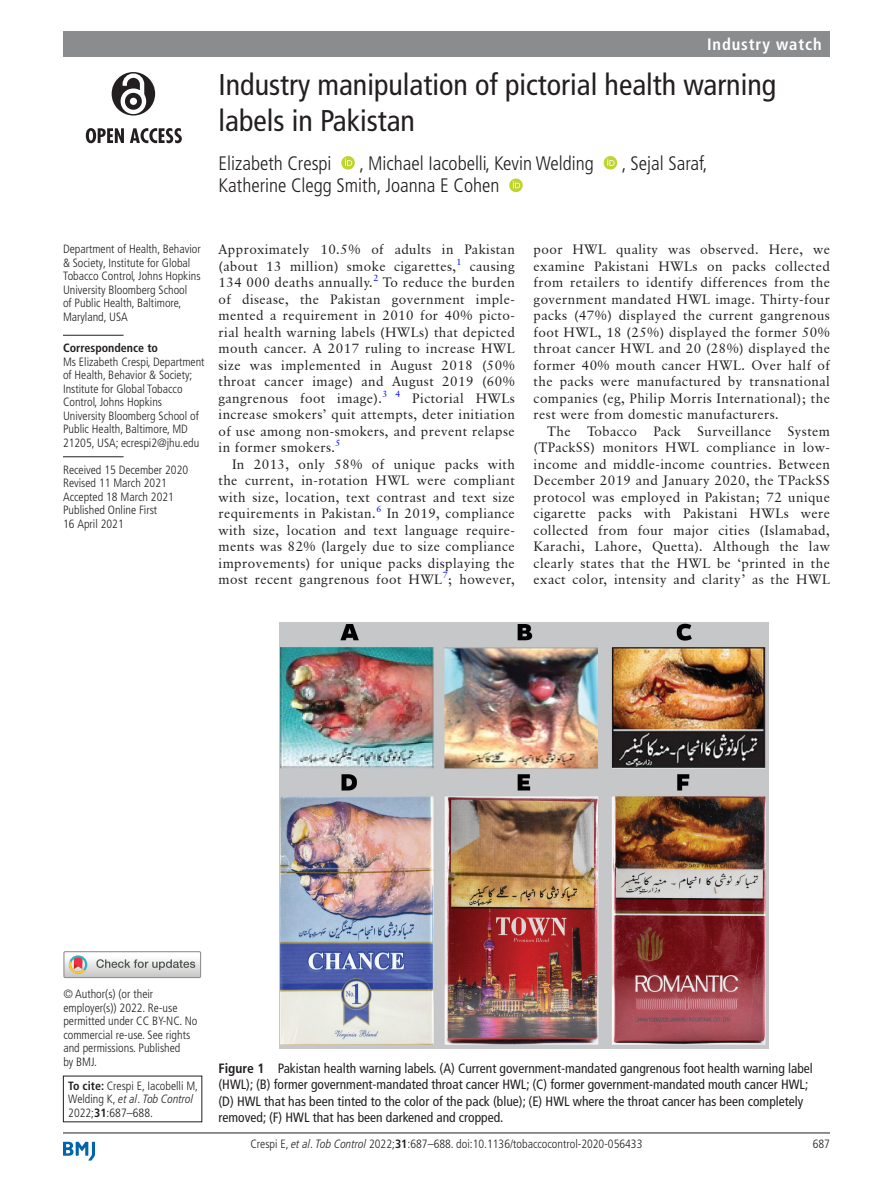
<style>
.page{position:relative;width:893px;height:1191px;background:#fff}
.page>*{position:absolute;margin:0;border:0;box-sizing:border-box;transform-origin:0 0}
.t1{font:condensed 30px/36px "Frutiger LT Pro";color:#231f20}
.t2{font:300 condensed 19.5px "Frutiger LT Pro";color:#231f20}
.t3{font:700 condensed 16.5px "Frutiger LT Pro";letter-spacing:.055em;color:#fff}
.t4{font:13.5px/16.5px "Classical Garamond BT";letter-spacing:.03em;color:#231f20;text-align:justify}
.t5{font:condensed 13.5px/16.5px "Frutiger LT Pro";color:#231f20}
.t6{font:300 condensed 12px/13.5px "Frutiger LT Pro";color:#231f20}
.t7{font:300 condensed 12px/13.5px "Frutiger LT Std";color:#231f20}
.t8{font:700 condensed 12px "Frutiger LT Pro";color:#231f20}
.s1{font-weight:700}
.s2{font-style:italic}
</style>
<div class="page">
<hr style="left:63px;top:1132px;width:767px;height:1px;background:#231f20">
<svg style="left:63px;top:1141px;width:32px;height:19px"></svg>
<svg style="left:341px;top:156px;width:14px;height:14px"></svg>
<svg style="left:604px;top:156px;width:13px;height:14px"></svg>
<svg style="left:509px;top:178px;width:14px;height:14px"></svg>
<div style="left:63px;top:31px;width:767px;height:25px;background:#8a8c8e"></div>
<hr style="left:63px;top:335px;width:61px;height:1px;background:#231f20">
<hr style="left:63px;top:456px;width:61px;height:1px;background:#231f20">
<div style="left:63px;top:951px;width:138px;height:27px;border:1px solid #969090"></div>
<svg style="left:64px;top:951px;width:137px;height:26px"></svg>
<img style="left:280px;top:622px;width:489px;height:426px">
<div style="left:112px;top:72px;width:43px;height:43px;background:#231f20;border-radius:50%"></div>
<svg style="left:86px;top:128px;width:38px;height:15px"></svg>
<svg style="left:130px;top:128px;width:52px;height:15px"></svg>
<svg style="left:118px;top:72px;width:30px;height:44px"></svg>
<div style="left:130px;top:98px;width:7px;height:7px;background:#fff;border-radius:50%"></div>
<p class="t3" style="left:707px;top:34px;width:116px">Industry watch</p>
<h1 class="t1" style="left:219px;top:66px;width:559px">Industry manipulation of pictorial health warning labels in Pakistan</h1>
<h2 class="t2" style="left:219px;top:152px;width:115px">Elizabeth Crespi</h2>
<h2 class="t2" style="left:359px;top:152px;width:236px">, Michael Iacobelli, Kevin Welding</h2>
<h2 class="t2" style="left:622px;top:152px;width:87px">, Sejal Saraf,</h2>
<h2 class="t2" style="left:219px;top:174px;width:282px">Katherine Clegg Smith, Joanna E Cohen</h2>
<p class="t6" style="left:63px;top:242px;width:139px">Department of Health, Behavior &amp; Society, Institute for Global<br>Tobacco Control, Johns Hopkins<br>University Bloomberg School<br>of Public Health, Baltimore,<br>Maryland, USA</p>
<p class="t8" style="left:63px;top:341px;width:97px">Correspondence to</p>
<p class="t6" style="left:63px;top:355px;width:143px">Ms Elizabeth Crespi, Department of Health, Behavior &amp; Society;<br>Institute for Global Tobacco<br>Control, Johns Hopkins<br>University Bloomberg School of<br>Public Health, Baltimore, MD<br>21205, USA; ecrespi2@jhu.edu</p>
<p class="t6" style="left:63px;top:463px;width:127px">Received 15 December 2020<br>Revised 11 March 2021</p>
<p class="t7" style="left:63px;top:490px;width:112px">Accepted 18 March 2021<br>Published Online First<br>16 April 2021</p>
<p class="t4" style="left:219px;top:241px;width:298px">Approximately 10.5% of adults in Pakistan (about 13 million) smoke cigarettes,<sup>1</sup> causing 134 000 deaths annually.<sup>2</sup> To reduce the burden of disease, the Pakistan government imple&shy;mented a requirement in 2010 for 40% picto&shy;rial health warning labels (HWLs) that depicted mouth cancer. A 2017 ruling to increase HWL size was implemented in August 2018 (50% throat cancer image) and August 2019 (60% gangrenous foot image).<sup>3</sup> <sup>4</sup> Pictorial HWLs increase smokers’ quit attempts, deter initiation of use among non-smokers, and prevent relapse in former smokers.<sup>5</sup></p>
<p class="t4" style="left:219px;top:456px;width:298px;text-indent:14px">In 2013, only 58% of unique packs with the current, in-rotation HWL were compliant with size, location, text contrast and text size requirements in Pakistan.<sup>6</sup> In 2019, compliance with size, location and text language require&shy;ments was 82% (largely due to size compliance improvements) for unique packs displaying the most recent gangrenous foot HWL<sup>7</sup>; however,</p>
<p class="t4" style="left:534px;top:241px;width:298px">poor HWL quality was observed. Here, we examine Pakistani HWLs on packs collected from retailers to identify differences from the government mandated HWL image. Thirty-four packs (47%) displayed the current gangrenous foot HWL, 18 (25%) displayed the former 50% throat cancer HWL and 20 (28%) displayed the former 40% mouth cancer HWL. Over half of the packs were manufactured by transnational companies (eg, Philip Morris International); the rest were from domestic manufacturers.</p>
<p class="t4" style="left:534px;top:423px;width:298px;text-indent:14px">The Tobacco Pack Surveillance System (TPackSS) monitors HWL compliance in low&shy;income and middle-income countries. Between December 2019 and January 2020, the TPackSS protocol was employed in Pakistan; 72 unique cigarette packs with Pakistani HWLs were collected from four major cities (Islamabad, Karachi, Lahore, Quetta). Although the law clearly states that the HWL be ‘printed in the exact color, intensity and clarity’ as the HWL</p>
<p class="t6" style="left:63px;top:987px;width:136px">© Author(s) (or their employer(s)) 2022. Re-use permitted under CC BY-NC. No commercial re-use. See rights and permissions. Published<br>by BMJ.</p>
<p class="t6" style="left:68px;top:1079px;width:131px"><span class="s1">To cite:</span> Crespi E, Iacobelli M,<br>Welding K, <span class="s2">et al</span>. <span class="s2">Tob Control<br></span>2022;<span class="s1">31</span>:687–688.</p>
<p class="t5" style="left:219px;top:1059px;width:596px"><span class="s1">Figure 1</span> Pakistan health warning labels. (A) Current government-mandated gangrenous foot health warning label (HWL); (B) former government-mandated throat cancer HWL; (C) former government-mandated mouth cancer HWL; (D) HWL that has been tinted to the color of the pack (blue); (E) HWL where the throat cancer has been completely removed; (F) HWL that has been darkened and cropped.</p>
<p class="t6" style="left:250px;top:1136px;width:393px">Crespi E, <span class="s2">et al</span>. <span class="s2">Tob Control</span> 2022;<span class="s1">31</span>:687–688. doi:10.1136/tobaccocontrol-2020-056433</p>
<p class="t6" style="left:813px;top:1136px;width:19px">687</p>
</div>
